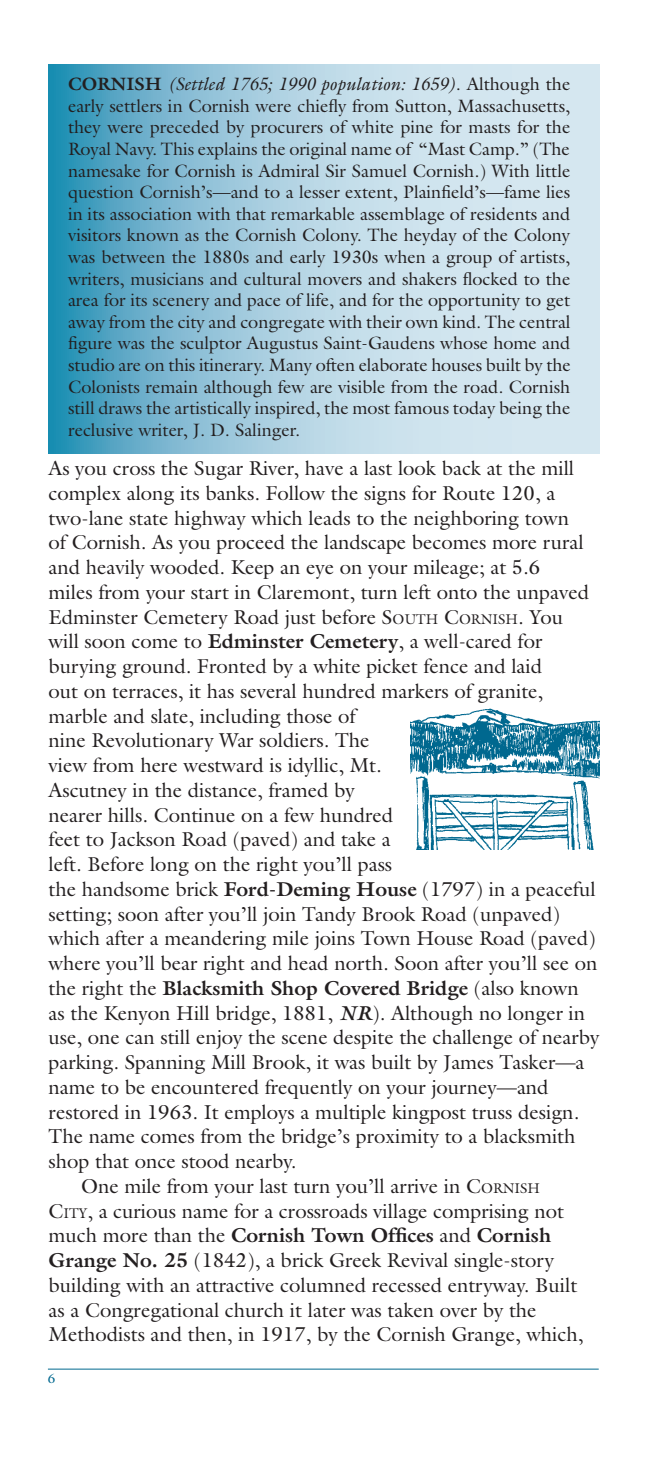
<style>
.page{position:relative;width:648px;height:1458px;background:#fff}
.page>*{position:absolute;margin:0;border:0;box-sizing:border-box;transform-origin:0 0}
.t1{font:20.25px "Galliard";color:#231f20}
.t2{font:700 20.25px "Galliard";color:#231f20}
.t3{font:18px/21.6px "Galliard";color:#231f20;text-align:justify}
.t4{font:13.5px "Galliard";color:#00688f}
.s1{font-weight:700}
.s2{font-style:italic}
.s3{font-style:inherit}
.s4{font-size:14.17px}
.s5{font-weight:400}
.s6{font-weight:700;font-style:italic}
</style>
<div class="page">
<hr style="left:48px;top:1369px;width:551px;height:1px;background:#00688f">
<img style="left:410px;top:709px;width:189px;height:140px">
<svg style="left:49px;top:65px;width:550px;height:389px;background:#a5cedf"></svg>
<p class="t3" style="left:68px;top:73px;width:504px"><span class="s1">CORNISH</span> <span class="s2">(Settled 1765; 1990 population: 1659)</span>. Although the early settlers in Cornish were chiefly from Sutton, Massachusetts, they were preceded by procurers of white pine for masts for the Royal Navy. This explains the original name of “Mast Camp.” (The namesake for Cornish is Admiral Sir Samuel Cornish.) With little question Cornish’s—and to a lesser extent, Plainfield’s—fame lies in its association with that remarkable assemblage of residents and visitors known as the Cornish Colony. The heyday of the Colony was between the 1880s and early 1930s when a group of artists, writers, musicians and cultural movers and shakers flocked to the area for its scenery and pace of life, and for the opportunity to get away from the city and congregate with their own kind. The central figure was the sculptor Augustus Saint-Gaudens whose home and studio are on this itinerary. Many often elaborate houses built by the Colonists remain although few are visible from the road. Cornish still draws the artistically inspired, the most famous today being the reclusive writer, J. D. Salinger.</p>
<p class="t1" style="left:49px;top:455px;width:527px">As you cross the Sugar River, have a last look back at the mill</p>
<p class="t1" style="left:49px;top:480px;width:508px">complex along its banks. Follow the signs for Route 120, a</p>
<p class="t1" style="left:49px;top:505px;width:522px">two-lane state highway which leads to the neighboring town</p>
<p class="t1" style="left:49px;top:530px;width:537px">of Cornish. As you proceed the landscape becomes more rural</p>
<p class="t1" style="left:49px;top:554px;width:493px">and heavily wooded. Keep an eye on your mileage; at 5.6</p>
<p class="t1" style="left:49px;top:579px;width:542px">miles from your start in Claremont, turn left onto the unpaved</p>
<p class="t1" style="left:49px;top:604px;width:516px">Edminster Cemetery Road just before <span class="s3">S</span><span class="s4">OUTH</span> <span class="s3">C</span><span class="s4">ORNISH</span>. You</p>
<p class="t1" style="left:49px;top:629px;width:495px">will soon come to <span class="s1">Edminster Cemetery</span>, a well-cared for</p>
<p class="t1" style="left:49px;top:653px;width:495px">burying ground. Fronted by a white picket fence and laid</p>
<p class="t1" style="left:49px;top:678px;width:496px">out on terraces, it has several hundred markers of granite,</p>
<p class="t1" style="left:49px;top:703px;width:308px">marble and slate, including those of</p>
<p class="t1" style="left:49px;top:728px;width:322px">nine Revolutionary War soldiers. The</p>
<p class="t1" style="left:49px;top:752px;width:335px">view from here westward is idyllic, Mt.</p>
<p class="t1" style="left:49px;top:777px;width:308px">Ascutney in the distance, framed by</p>
<p class="t1" style="left:49px;top:802px;width:346px">nearer hills. Continue on a few hundred</p>
<p class="t1" style="left:49px;top:827px;width:344px">feet to Jackson Road (paved) and take a</p>
<p class="t1" style="left:49px;top:851px;width:345px">left. Before long on the right you’ll pass</p>
<p class="t1" style="left:49px;top:876px;width:549px">the handsome brick <span class="s1">Ford-Deming House</span> (1797) in a peaceful</p>
<p class="t1" style="left:49px;top:901px;width:513px">setting; soon after you’ll join Tandy Brook Road (unpaved)</p>
<p class="t1" style="left:49px;top:926px;width:549px">which after a meandering mile joins Town House Road (paved)</p>
<p class="t1" style="left:49px;top:950px;width:550px">where you’ll bear right and head north. Soon after you’ll see on</p>
<p class="t2" style="left:49px;top:975px;width:532px"><span class="s5">the right the</span> Blacksmith Shop Covered Bridge <span class="s5">(also known</span></p>
<p class="t1" style="left:49px;top:1000px;width:538px">as the Kenyon Hill bridge, 1881, <span class="s6">NR</span>). Although no longer in</p>
<p class="t1" style="left:49px;top:1025px;width:552px">use, one can still enjoy the scene despite the challenge of nearby</p>
<p class="t1" style="left:49px;top:1049px;width:537px">parking. Spanning Mill Brook, it was built by James Tasker—a</p>
<p class="t1" style="left:49px;top:1074px;width:502px">name to be encountered frequently on your journey—and</p>
<p class="t1" style="left:49px;top:1099px;width:532px">restored in 1963. It employs a multiple kingpost truss design.</p>
<p class="t1" style="left:49px;top:1124px;width:528px">The name comes from the bridge’s proximity to a blacksmith</p>
<p class="t1" style="left:49px;top:1148px;width:249px">shop that once stood nearby.</p>
<p class="t1" style="left:81px;top:1173px;width:461px">One mile from your last turn you’ll arrive in <span class="s3">C</span><span class="s4">ORNISH</span></p>
<p class="t1" style="left:49px;top:1198px;width:517px"><span class="s3">C</span><span class="s4">ITY</span>, a curious name for a crossroads village comprising not</p>
<p class="t2" style="left:49px;top:1222px;width:504px"><span class="s5">much more than the</span> Cornish Town Offices <span class="s5">and</span> Cornish</p>
<p class="t1" style="left:49px;top:1247px;width:507px"><span class="s1">Grange No. 25</span> (1842), a brick Greek Revival single-story</p>
<p class="t1" style="left:49px;top:1272px;width:530px">building with an attractive columned recessed entryway. Built</p>
<p class="t1" style="left:49px;top:1297px;width:490px">as a Congregational church it later was taken over by the</p>
<p class="t1" style="left:49px;top:1322px;width:536px">Methodists and then, in 1917, by the Cornish Grange, which,</p>
<p class="t4" style="left:48px;top:1370px;width:9px">6</p>
</div>
